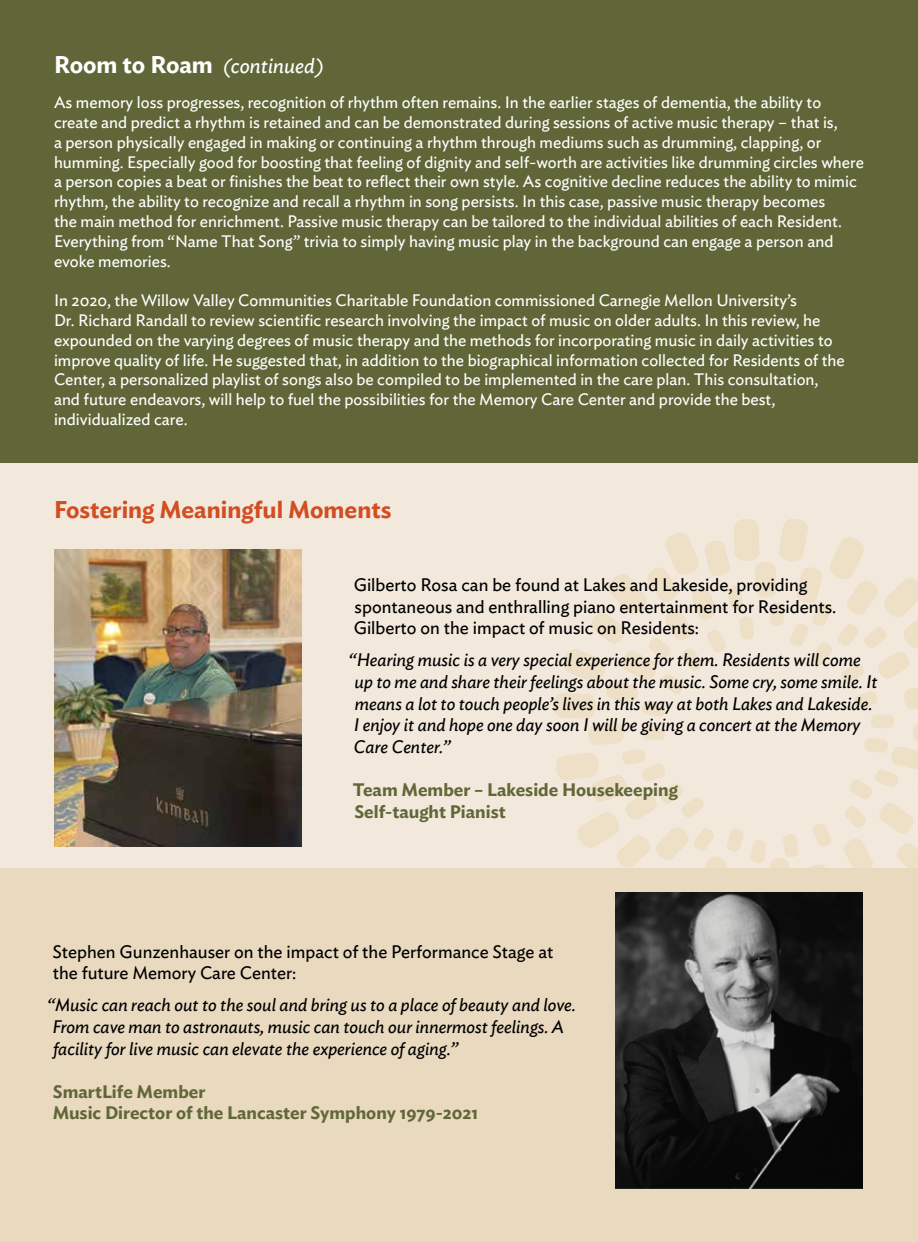
<style>
.page{position:relative;width:918px;height:1242px;background:#fff}
.page>*{position:absolute;margin:0;border:0;box-sizing:border-box;transform-origin:0 0}
.t1{font:600 24px "Ideal Sans";color:#d24d21}
.t2{font:italic 21px "Ideal Sans";color:#fff}
.t3{font:italic 18px/21.6px "Ideal Sans";color:#000}
.t4{font:18px/21.6px "Ideal Sans";color:#000}
.t5{font:600 18px/21.6px "Ideal Sans";color:#616738}
.t6{font:16.5px/19.8px "Ideal Sans";color:#fff}
.s1{font-weight:600;font-style:normal;font-size:24px}
</style>
<div class="page">
<div style="left:0;top:461px;width:918px;height:781px;background:#f2e9dc"></div>
<div style="left:0;top:0;width:918px;height:462px;background:#606637"></div>
<svg style="left:554px;top:519px;width:364px;height:349px"></svg>
<div style="left:0;top:868px;width:918px;height:374px;background:#e9d9bf"></div>
<img style="left:615px;top:892px;width:247px;height:297px">
<img style="left:54px;top:550px;width:247px;height:296px">
<p class="t2" style="left:54px;top:50px;width:272px"><span class="s1">Room to Roam</span> (continued)</p>
<p class="t6" style="left:54px;top:91px;width:811px">As memory loss progresses, recognition of rhythm often remains. In the earlier stages of dementia, the ability to create and predict a rhythm is retained and can be demonstrated during sessions of active music therapy – that is,<br>a person physically engaged in making or continuing a rhythm through mediums such as drumming, clapping, or humming. Especially good for boosting that feeling of dignity and self-worth are activities like drumming circles where a person copies a beat or finishes the beat to reflect their own style. As cognitive decline reduces the ability to mimic rhythm, the ability to recognize and recall a rhythm in song persists. In this case, passive music therapy becomes<br>the main method for enrichment. Passive music therapy can be tailored to the individual abilities of each Resident.<br>Everything from “Name That Song” trivia to simply having music play in the background can engage a person and evoke memories.</p>
<p class="t6" style="left:54px;top:289px;width:792px">In 2020, the Willow Valley Communities Charitable Foundation commissioned Carnegie Mellon University’s<br>Dr. Richard Randall to review scientific research involving the impact of music on older adults. In this review, he expounded on the varying degrees of music therapy and the methods for incorporating music in daily activities to improve quality of life. He suggested that, in addition to the biographical information collected for Residents of the Center, a personalized playlist of songs also be compiled to be implemented in the care plan. This consultation, and future endeavors, will help to fuel the possibilities for the Memory Care Center and provide the best, individualized care.</p>
<h1 class="t1" style="left:54px;top:491px;width:339px">Fostering Meaningful Moments</h1>
<p class="t4" style="left:354px;top:573px;width:484px">Gilberto Rosa can be found at Lakes and Lakeside, providing spontaneous and enthralling piano entertainment for Residents.<br>Gilberto on the impact of music on Residents:</p>
<p class="t3" style="left:349px;top:648px;width:530px">“Hearing music is a very special experience for them. Residents will come up to me and share their feelings about the music. Some cry, some smile. It means a lot to touch people’s lives in this way at both Lakes and Lakeside.<br>I enjoy it and hope one day soon I will be giving a concert at the Memory Care Center.”</p>
<p class="t5" style="left:353px;top:777px;width:326px">Team Member – Lakeside Housekeeping<br>Self-taught Pianist</p>
<p class="t4" style="left:53px;top:939px;width:502px">Stephen Gunzenhauser on the impact of the Performance Stage at the future Memory Care Center:</p>
<p class="t3" style="left:47px;top:993px;width:530px">“Music can reach out to the soul and bring us to a place of beauty and love.<br>From cave man to astronauts, music can touch our innermost feelings. A facility for live music can elevate the experience of aging.”</p>
<p class="t5" style="left:53px;top:1079px;width:427px">SmartLife Member<br>Music Director of the Lancaster Symphony 1979-2021</p>
</div>
